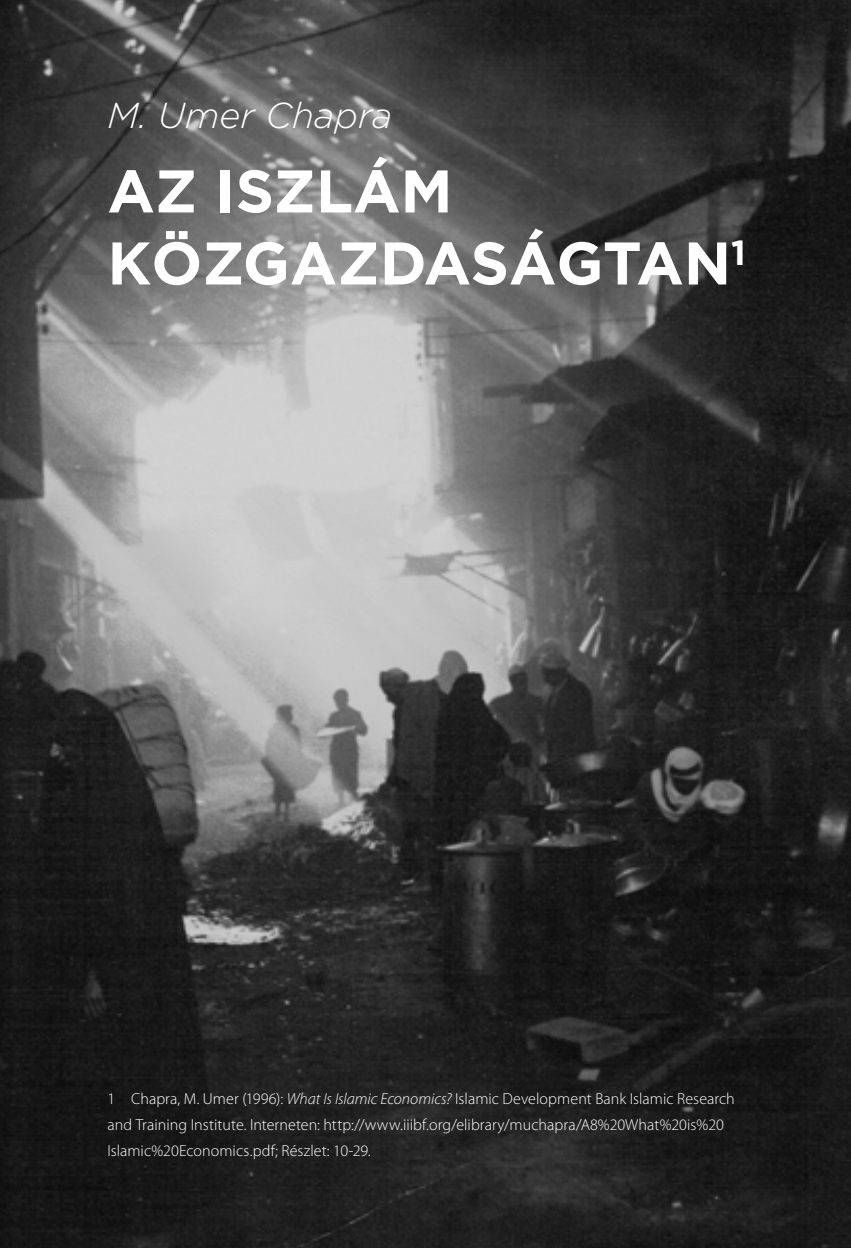
<style>
.page{position:relative;width:851px;height:1248px;background:#fff}
.page>*{position:absolute;margin:0;border:0;box-sizing:border-box;transform-origin:0 0}
.cim1{font:700 60px/72px "Gotham";color:#fff}
.szerzo{font:italic 300 36px "Gotham";color:#fff}
.labjegyzet{font:300 16px/26px "Myriad Pro";letter-spacing:.005em;color:#fff}
.s1{font-style:italic}
</style>
<div class="page">
<img style="left:0;top:0;width:850px;height:1247px">
<hr style="left:107px;top:1077px;width:144px;height:1px;background:#231f20">
<p class="szerzo" style="left:107px;top:95px;width:286px">M. Umer Chapra</p>
<p class="cim1" style="left:107px;top:153px;width:640px">AZ ISZLÁM<br>KÖZGAZDASÁGTAN<sup>1</sup></p>
<p class="labjegyzet" style="left:107px;top:1085px;width:628px">1 Chapra, M. Umer (1996): <span class="s1">What Is Islamic Economics?</span> Islamic Development Bank Islamic Research and Training Institute. Interneten: http://www.iiibf.org/elibrary/muchapra/A8%20What%20is%20<br>Islamic%20Economics.pdf; Részlet: 10-29.</p>
</div>
